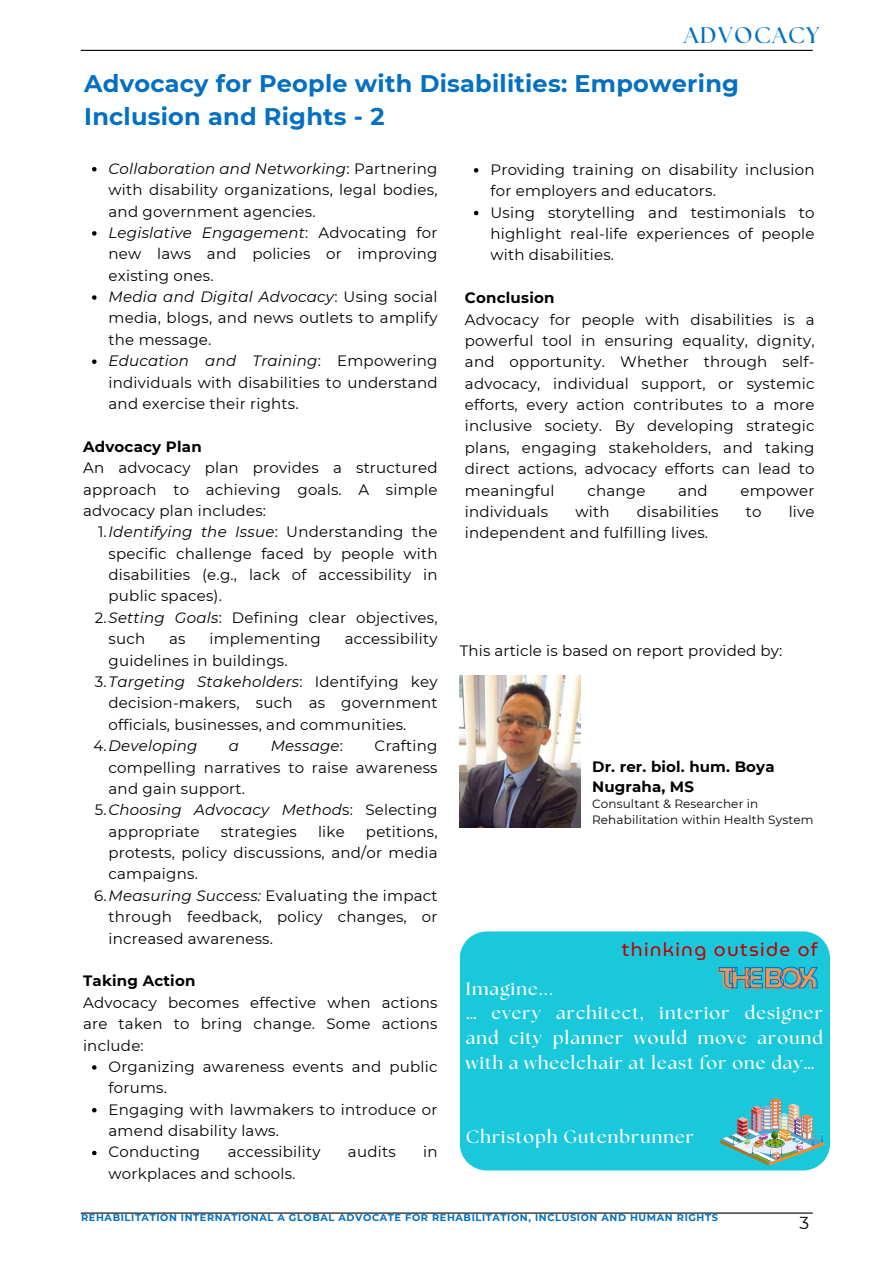
<style>
.page{position:relative;width:894px;height:1264px;background:#fff}
.page>*{position:absolute;margin:0;border:0;box-sizing:border-box;transform-origin:0 0}
.t1{font:700 29.25px "Museo Moderno";letter-spacing:-.175em;color:#ff914d}
.t2{font:700 24px/32.7px "Montserrat";letter-spacing:.01em;color:#0370c2}
.t3{font:700 22.5px "The Seasons";letter-spacing:.065em;color:#0171c1}
.t4{font:18.9px "Museo Moderno";letter-spacing:.065em;color:#c00000}
.t5{font:700 17.85px/24.8px "The Seasons";letter-spacing:.065em;color:#fff}
.t6{font:17.25px "Montserrat";color:#000}
.t7{font:15px/21.3px "Montserrat";letter-spacing:.015em;color:#000;text-align:justify}
.t8{font:700 15px/20px "Montserrat";letter-spacing:.015em;color:#000}
.t9{font:italic 15px "Montserrat";letter-spacing:.015em;color:#000}
.t10{font:12px/16px "Montserrat";letter-spacing:.01em;color:#000}
.t11{font:700 9.75px "Montserrat";letter-spacing:.065em;color:#0370c2}
.s1{font-style:italic}
.s2{font-style:normal}
</style>
<div class="page">
<hr style="left:81px;top:50px;width:731px;height:1px;background:#000">
<hr style="left:81px;top:1212px;width:731px;height:1px;background:#000">
<svg style="left:92px;top:167px;width:4px;height:4px"></svg>
<svg style="left:92px;top:231px;width:4px;height:5px"></svg>
<svg style="left:92px;top:295px;width:4px;height:5px"></svg>
<svg style="left:92px;top:359px;width:4px;height:5px"></svg>
<svg style="left:92px;top:1065px;width:4px;height:4px"></svg>
<svg style="left:92px;top:1108px;width:4px;height:4px"></svg>
<svg style="left:92px;top:1150px;width:4px;height:5px"></svg>
<div style="left:460px;top:931px;width:369px;height:239px;background:#1ac8db"></div>
<svg style="left:718px;top:966px;width:100px;height:23px"></svg>
<img style="left:720px;top:1098px;width:103px;height:67px">
<svg style="left:474px;top:168px;width:4px;height:4px"></svg>
<svg style="left:474px;top:211px;width:4px;height:4px"></svg>
<img style="left:459px;top:675px;width:121px;height:152px">
<h6 class="t3" style="left:684px;top:25px;width:136px">ADVOCACY</h6>
<p class="t2" style="left:84px;top:67px;width:656px">Advocacy for People with Disabilities: Empowering<br>Inclusion and Rights - 2</p>
<h2 class="t7" style="left:108px;top:158px;width:330px"><span class="s1">Collaboration and Networking</span>: Partnering with disability organizations, legal bodies, and government agencies.</h2>
<p class="t7" style="left:108px;top:222px;width:330px"><span class="s1">Legislative Engagement</span>: Advocating for new laws and policies or improving existing ones.</p>
<h3 class="t7" style="left:108px;top:286px;width:330px"><span class="s1">Media and Digital Advocacy</span>: Using social media, blogs, and news outlets to amplify the message.</h3>
<p class="t7" style="left:108px;top:350px;width:330px"><span class="s1">Education and Training</span>: Empowering individuals with disabilities to understand and exercise their rights.</p>
<p class="t8" style="left:83px;top:436px;width:120px">Advocacy Plan</p>
<p class="t7" style="left:83px;top:457px;width:356px">An advocacy plan provides a structured approach to achieving goals. A simple advocacy plan includes:</p>
<p class="t7" style="left:108px;top:521px;width:330px;text-indent:-11px">1.<span class="s1">Identifying the Issue</span>: Understanding the specific challenge faced by people with disabilities (e.g., lack of accessibility in public spaces).</p>
<p class="t7" style="left:108px;top:607px;width:330px;text-indent:-14px">2.<span class="s1">Setting Goals</span>: Defining clear objectives, such</p>
<p class="t7" style="left:169px;top:628px;width:18px">as</p>
<p class="t7" style="left:209px;top:628px;width:113px">implementing</p>
<p class="t7" style="left:345px;top:628px;width:94px">accessibility</p>
<p class="t7" style="left:108px;top:649px;width:180px">guidelines in buildings.</p>
<p class="t7" style="left:108px;top:671px;width:330px;text-indent:-14px">3.<span class="s1">Targeting Stakeholders</span>: Identifying key decision-makers, such as government officials, businesses, and communities.</p>
<p class="t9" style="left:93px;top:736px;width:105px"><span class="s2">4.</span>Developing</p>
<p class="t9" style="left:229px;top:736px;width:12px">a</p>
<p class="t9" style="left:270px;top:736px;width:74px">Message<span class="s2">:</span></p>
<p class="t7" style="left:108px;top:735px;width:330px;text-indent:266px">Crafting compelling narratives to raise awareness and gain support.</p>
<p class="t7" style="left:108px;top:799px;width:330px;text-indent:-14px">5.<span class="s1">Choosing Advocacy Method</span>s: Selecting appropriate</p>
<p class="t7" style="left:108px;top:820px;width:330px;text-indent:257px">petitions, protests, policy discussions, and/or media campaigns.</p>
<p class="t7" style="left:108px;top:884px;width:330px;text-indent:-14px">6.<span class="s1">Measuring Success:</span> Evaluating the impact through feedback, policy changes, or increased awareness.</p>
<p class="t8" style="left:83px;top:971px;width:114px">Taking Action</p>
<p class="t7" style="left:83px;top:991px;width:356px">Advocacy becomes effective when actions are taken to bring change. Some actions include:</p>
<p class="t7" style="left:108px;top:1055px;width:330px">Organizing awareness events and public forums.</p>
<p class="t7" style="left:108px;top:1098px;width:330px">Engaging with lawmakers to introduce or amend disability laws.</p>
<p class="t7" style="left:108px;top:1141px;width:93px">Conducting</p>
<p class="t7" style="left:228px;top:1141px;width:94px">accessibility</p>
<p class="t7" style="left:348px;top:1141px;width:49px">audits</p>
<p class="t7" style="left:423px;top:1141px;width:16px">in</p>
<p class="t7" style="left:108px;top:1162px;width:188px">workplaces and schools.</p>
<p class="t7" style="left:221px;top:820px;width:78px">strategies</p>
<p class="t7" style="left:318px;top:820px;width:28px">like</p>
<p class="t7" style="left:490px;top:159px;width:325px">Providing training on disability inclusion for employers and educators.</p>
<p class="t7" style="left:490px;top:201px;width:325px">Using storytelling and testimonials to highlight real-life experiences of people with disabilities.</p>
<p class="t8" style="left:465px;top:288px;width:91px">Conclusion</p>
<p class="t7" style="left:465px;top:308px;width:351px">Advocacy for people with disabilities is a powerful tool in ensuring equality, dignity, and opportunity. Whether through self&shy;advocacy, individual support, or systemic efforts, every action contributes to a more inclusive society. By developing strategic plans, engaging stakeholders, and taking direct actions, advocacy efforts can lead to meaningful</p>
<p class="t7" style="left:587px;top:479px;width:60px">change</p>
<p class="t7" style="left:678px;top:479px;width:31px">and</p>
<p class="t7" style="left:740px;top:479px;width:76px">empower</p>
<p class="t7" style="left:465px;top:501px;width:85px">individuals</p>
<p class="t7" style="left:575px;top:501px;width:36px">with</p>
<p class="t7" style="left:636px;top:501px;width:83px">disabilities</p>
<p class="t7" style="left:745px;top:501px;width:17px">to</p>
<p class="t7" style="left:788px;top:501px;width:27px">live</p>
<p class="t7" style="left:465px;top:522px;width:245px">independent and fulfilling lives.</p>
<h5 class="t7" style="left:459px;top:639px;width:324px">This article is based on report provided by:</h5>
<h4 class="t8" style="left:592px;top:756px;width:184px">Dr. rer. biol. hum. Boya<br>Nugraha, MS</h4>
<h4 class="t10" style="left:592px;top:795px;width:223px">Consultant &amp; Researcher in<br>Rehabilitation within Health System</h4>
<p class="t4" style="left:621px;top:933px;width:198px">thinking outside of</p>
<h1 class="t1" style="left:717px;top:955px;width:101px">THE BOX</h1>
<p class="t5" style="left:466px;top:976px;width:358px">Imagine...<br>… every architect, interior designer and city planner would move around with a wheelchair at least for one day…</p>
<p class="t5" style="left:466px;top:1125px;width:229px">Christoph Gutenbrunner</p>
<p class="t11" style="left:81px;top:1211px;width:638px">REHABILITATION INTERNATIONAL A GLOBAL ADVOCATE FOR REHABILITATION, INCLUSION AND HUMAN RIGHTS</p>
<p class="t6" style="left:799px;top:1212px;width:11px">3</p>
</div>
